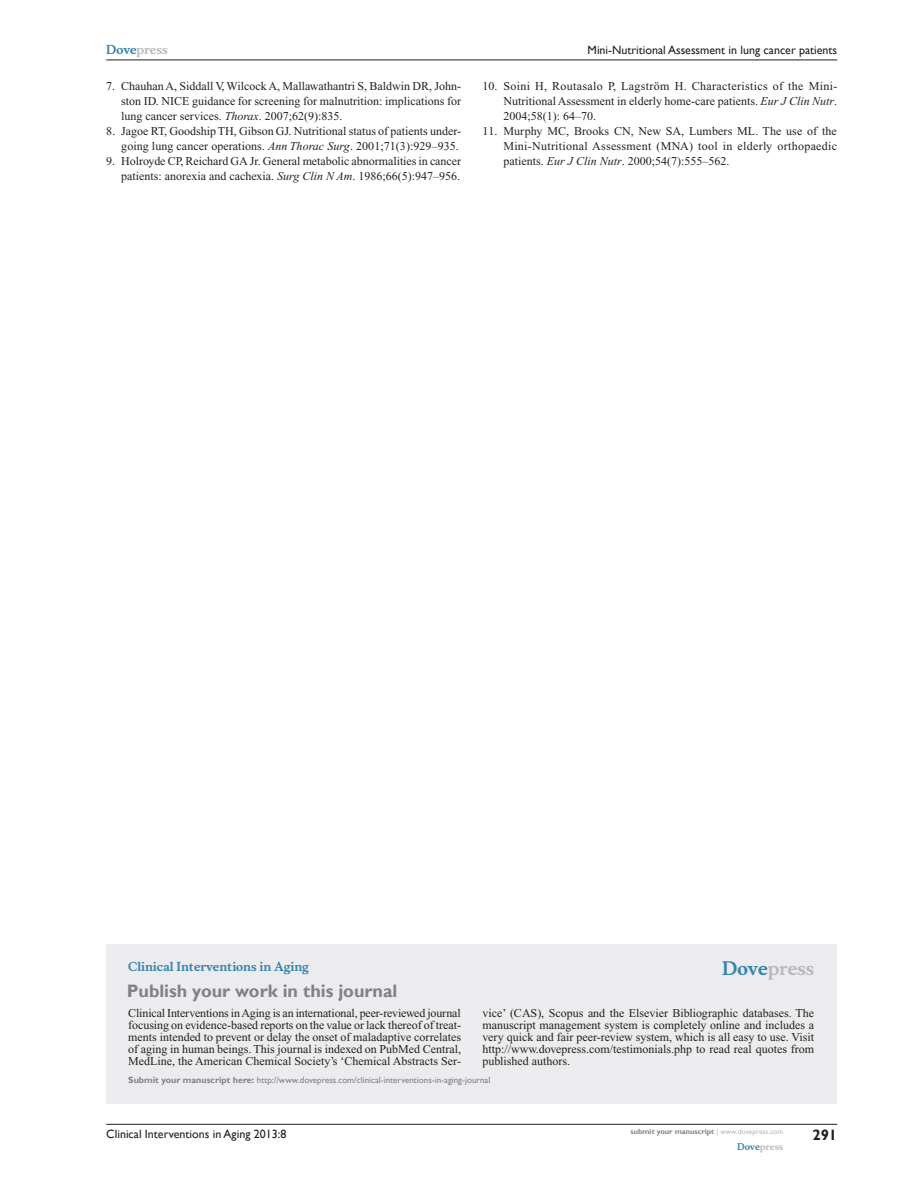
<style>
.page{position:relative;width:918px;height:1188px;background:#fff}
.page>*{position:absolute;margin:0;border:0;box-sizing:border-box;transform-origin:0 0}
.PromBx-H1{font:700 18px "Gill Sans";color:#808285}
.PromBx-Brand{font:700 18px "Musee";color:#b8b9bc}
.t1{font:700 15px "Gill Sans";color:#231f20}
.PromBx-Tx{font:12px/12px "Times New Roman";color:#231f20;text-align:justify}
.RefNL1{font:12px/15px "Times New Roman";color:#231f20;text-align:right}
.RefNL2{font:12px/15px "Times New Roman";color:#231f20;text-align:justify}
.t2{font:12px "Gill Sans";color:#231f20}
.PromBx-JrnlName{font:700 12px "Musee";color:#3485ae}
.t3{font:700 12px "Musee";color:#b8b9bc}
.PromBx-SubmitMssWebA{font:9px "Gill Sans";color:#808285}
.t4{font:700 9px "Musee";color:#b8b9bc}
.t5{font:700 7.5px "Gill Sans";color:#808285}
.s1{color:#3485ae}
.s2{font-style:italic}
.s3{font-weight:700}
.s4{font-weight:400;color:#b8b9bc}
</style>
<div class="page">
<div style="left:106px;top:944px;width:731px;height:159px;background:#ececee"></div>
<hr style="left:106px;top:1124px;width:731px;height:1px;background:#231f20">
<hr style="left:106px;top:60px;width:731px;height:1px;background:#231f20">
<p class="t3" style="left:106px;top:43px;width:63px"><span class="s1">Dove</span>press</p>
<p class="RefNL1" style="left:121px;top:79px;width:341px;text-align:justify;text-indent:-15px">7. Chauhan A, Siddall V, Wilcock A, Mallawathantri S, Baldwin DR, John&shy;ston ID. NICE guidance for screening for malnutrition: implications for lung cancer services. <span class="s2">Thorax</span>. 2007;62(9):835.</p>
<p class="RefNL1" style="left:106px;top:124px;width:356px">8. Jagoe RT, Goodship TH, Gibson GJ. Nutritional status of patients under&shy;going lung cancer operations. <span class="s2">Ann Thorac Surg</span>. 2001;71(3):929–935.</p>
<p class="RefNL1" style="left:106px;top:154px;width:356px">9. Holroyde CP, Reichard GA Jr. General metabolic abnormalities in cancer patients: anorexia and cachexia. <span class="s2">Surg Clin N Am</span>. 1986;66(5):947–956.</p>
<p class="t2" style="left:588px;top:43px;width:251px">Mini-Nutritional Assessment in lung cancer patients</p>
<p class="RefNL2" style="left:503px;top:79px;width:335px;text-indent:-21px">10. Soini H, Routasalo P, Lagström H. Characteristics of the Mini-Nutritional Assessment in elderly home-care patients. <span class="s2">Eur J Clin Nutr</span>.<br>2004;58(1): 64–70.</p>
<p class="RefNL2" style="left:503px;top:124px;width:335px;text-indent:-21px">11. Murphy MC, Brooks CN, New SA, Lumbers ML. The use of the Mini-Nutritional Assessment (MNA) tool in elderly orthopaedic patients. <span class="s2">Eur J Clin Nutr</span>. 2000;54(7):555–562.</p>
<p class="PromBx-JrnlName" style="left:128px;top:959px;width:182px">Clinical Interventions in Aging</p>
<p class="PromBx-H1" style="left:127px;top:980px;width:272px">Publish your work in this journal</p>
<p class="PromBx-Brand" style="left:722px;top:958px;width:94px"><span class="s1">Dove</span>press</p>
<p class="PromBx-Tx" style="left:128px;top:1007px;width:334px">Clinical Interventions in Aging is an international, peer-reviewed journal focusing on evidence-based reports on the value or lack thereof of treat&shy;ments intended to prevent or delay the onset of maladaptive correlates of aging in human beings. This journal is indexed on PubMed Central, MedLine, the American Chemical Society’s ‘Chemical Abstracts Ser-</p>
<p class="PromBx-Tx" style="left:482px;top:1007px;width:333px">vice’ (CAS), Scopus and the Elsevier Bibliographic databases. The manuscript management system is completely online and includes a very quick and fair peer-review system, which is all easy to use. Visit http://www.dovepress.com/testimonials.php to read real quotes from published authors.</p>
<p class="PromBx-SubmitMssWebA" style="left:128px;top:1075px;width:364px"><span class="s3">Submit your manuscript here:</span> http://www.dovepress.com/clinical-interventions-in-aging-journal</p>
<p class="t2" style="left:106px;top:1127px;width:182px">Clinical Interventions in Aging 2013:8</p>
<p class="t5" style="left:631px;top:1127px;width:154px">submit your manuscript <span class="s4">| www.dovepress.com</span></p>
<p class="t4" style="left:737px;top:1141px;width:48px"><span class="s1">Dove</span>press</p>
<p class="t1" style="left:812px;top:1126px;width:26px">291</p>
</div>
